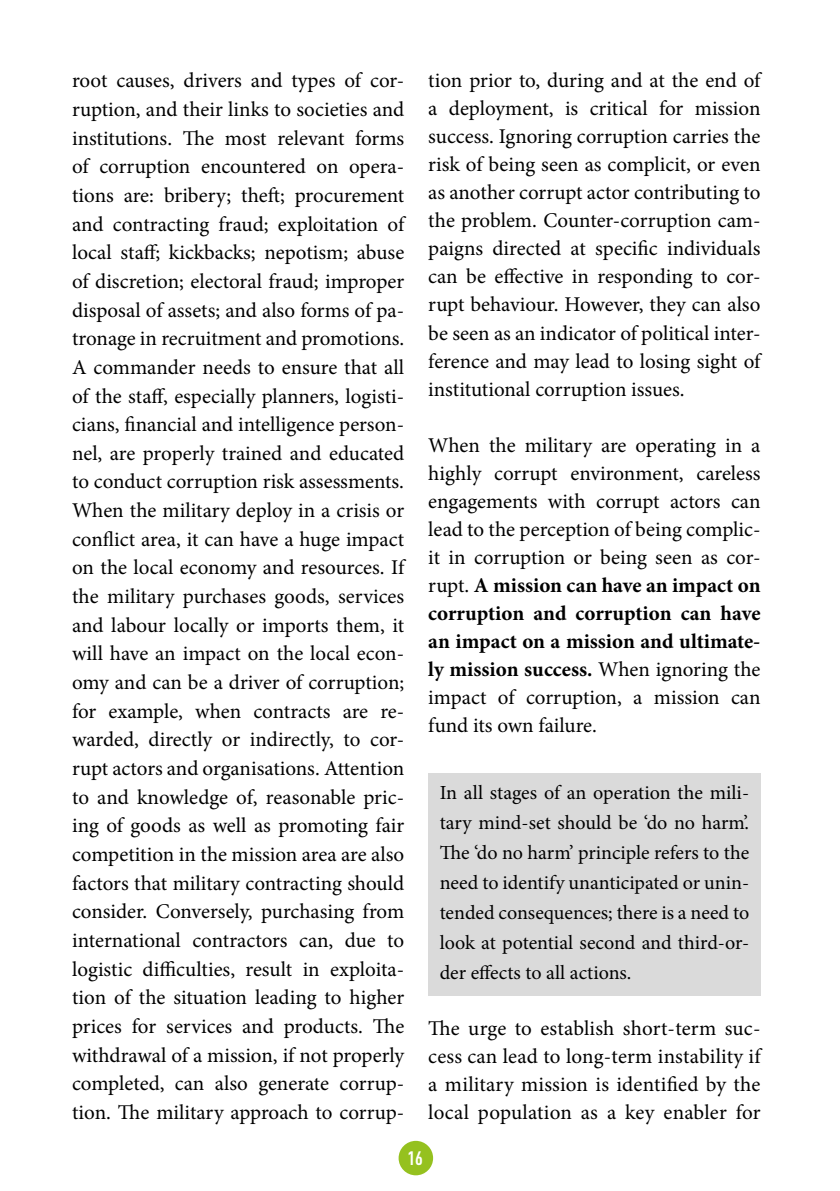
<style>
.page{position:relative;width:840px;height:1191px;background:#fff}
.page>*{position:absolute;margin:0;border:0;box-sizing:border-box;transform-origin:0 0}
.t1{font:21px/28.6px "Minion Pro";color:#000;text-align:justify}
.t2{font:20px/30px "Minion Pro";color:#000;text-align:justify}
.t3{font:700 19.2px "DIN Cond";color:#fff}
.s1{font-weight:700}
</style>
<div class="page">
<div style="left:398px;top:1140px;width:35px;height:35px;background:#95c11f;border-radius:50%"></div>
<div style="left:428px;top:773px;width:332px;height:222px;background:#dadada"></div>
<p class="t1" style="left:72px;top:66px;width:333px">root causes, drivers and types of cor&shy;ruption, and their links to societies and institutions. The most relevant forms of corruption encountered on opera&shy;tions are: bribery; theft; procurement and contracting fraud; exploitation of local staff; kickbacks; nepotism; abuse of discretion; electoral fraud; improper disposal of assets; and also forms of pa&shy;tronage in recruitment and promotions.<br>A commander needs to ensure that all of the staff, especially planners, logisti&shy;cians, financial and intelligence person&shy;nel, are properly trained and educated to conduct corruption risk assessments.<br>When the military deploy in a crisis or conflict area, it can have a huge impact on the local economy and resources. If the military purchases goods, services and labour locally or imports them, it will have an impact on the local econ&shy;omy and can be a driver of corruption; for example, when contracts are re&shy;warded, directly or indirectly, to cor&shy;rupt actors and organisations. Attention to and knowledge of, reasonable pric&shy;ing of goods as well as promoting fair competition in the mission area are also factors that military contracting should consider. Conversely, purchasing from international contractors can, due to logistic difficulties, result in exploita&shy;tion of the situation leading to higher prices for services and products. The withdrawal of a mission, if not properly completed, can also generate corrup&shy;tion. The military approach to corrup-</p>
<p class="t1" style="left:428px;top:67px;width:333px;line-height:28px">tion prior to, during and at the end of a deployment, is critical for mission success. Ignoring corruption carries the risk of being seen as complicit, or even as another corrupt actor contributing to the problem. Counter-corruption cam&shy;paigns directed at specific individuals can be effective in responding to cor&shy;rupt behaviour. However, they can also be seen as an indicator of political inter&shy;ference and may lead to losing sight of institutional corruption issues.</p>
<p class="t1" style="left:428px;top:431px;width:333px;line-height:28px">When the military are operating in a highly corrupt environment, careless engagements with corrupt actors can lead to the perception of being complic&shy;it in corruption or being seen as cor&shy;rupt. <span class="s1">A mission can have an impact on corruption and corruption can have an impact on a mission and ultimate&shy;ly mission success.</span> When ignoring the impact of corruption, a mission can fund its own failure.</p>
<p class="t2" style="left:439px;top:777px;width:311px">In all stages of an operation the mili&shy;tary mind-set should be ‘do no harm’.<br>The ‘do no harm’ principle refers to the need to identify unanticipated or unin&shy;tended consequences; there is a need to look at potential second and third-or&shy;der effects to all actions.</p>
<p class="t1" style="left:428px;top:1014px;width:333px;line-height:28px">The urge to establish short-term suc&shy;cess can lead to long-term instability if a military mission is identified by the local population as a key enabler for</p>
<p class="t3" style="left:407px;top:1146px;width:17px">16</p>
</div>
